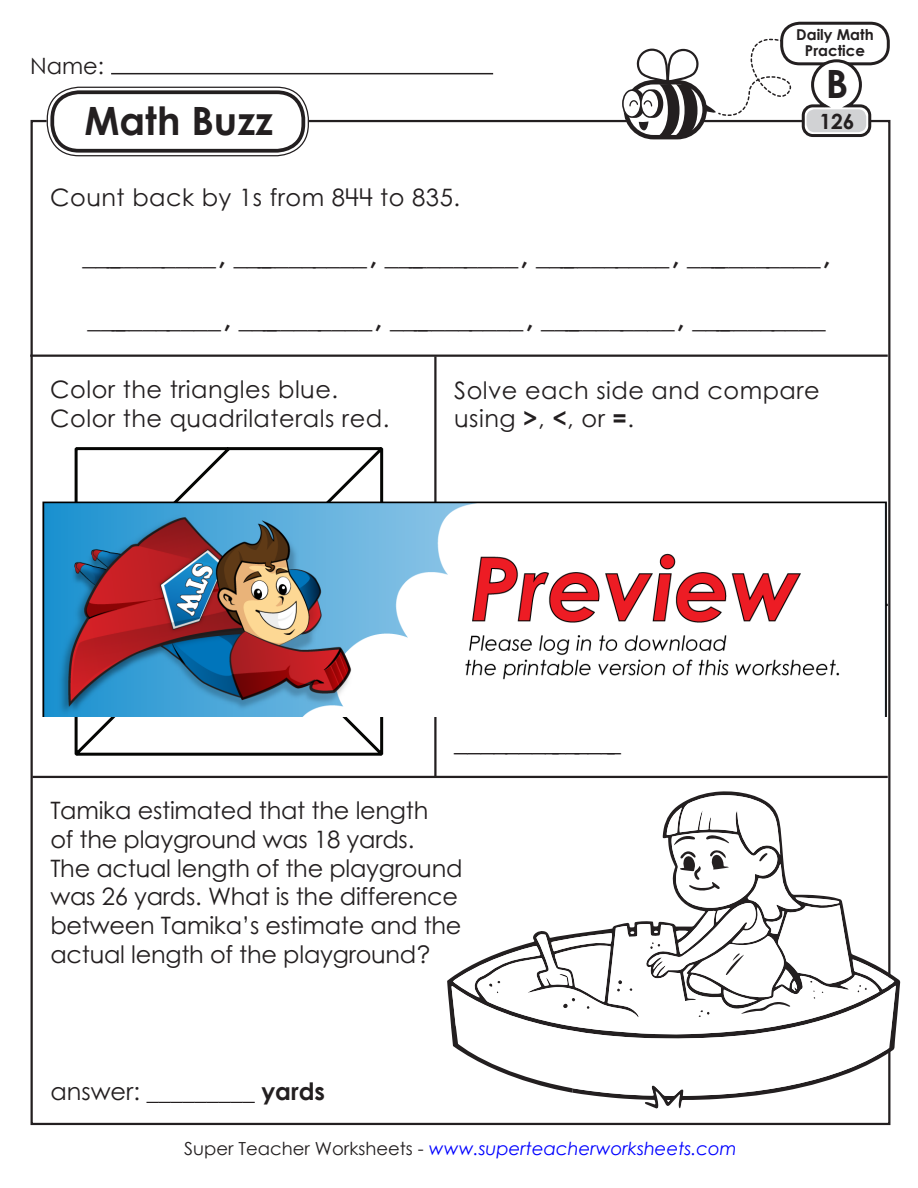
<style>
.page{position:relative;width:918px;height:1188px;background:#fff}
.page>*{position:absolute;margin:0;border:0;box-sizing:border-box;transform-origin:0 0}
.t1{font:700 39px "Century Gothic 2";color:#231f20}
.t2{font:700 27px "Century STW4";color:#231f20}
.t3{font:27px "Century STW4";color:#231f20}
.t4{font:24px/28.8px "Century STW4";letter-spacing:-.01em;color:#231f20}
.t5{font:24px/28.8px "Century STW4";letter-spacing:.02em;color:#231f20}
.t6{font:22.5px "Century Gothic 2";color:#231f20}
.t7{font:700 21px "Century Gothic 2";color:#231f20}
.t8{font:italic 18px "Century Gothic 2";color:#00f}
.t9{font:700 15px/15.8px "Century Gothic 2";color:#231f20;text-align:center}
.s1{font-weight:700}
.s2{font-style:normal;color:#231f20}
</style>
<div class="page">
<div style="left:47px;top:87px;width:262px;height:69px;border:8px solid #fff;border-radius:28px"></div>
<div style="left:50px;top:90px;width:255px;height:63px;background:#fff;border-radius:28px"></div>
<div style="left:47px;top:87px;width:262px;height:69px;border:1px solid #231f20;border-radius:32px"></div>
<div style="left:50px;top:90px;width:255px;height:63px;border:4px solid #231f20;border-radius:27px"></div>
<hr style="left:111px;top:73px;width:382px;height:1px;background:#231f20">
<div style="left:780px;top:22px;width:110px;height:43px;border:3px solid #231f20;border-radius:18px"></div>
<svg style="left:800px;top:59px;width:73px;height:78px"></svg>
<div style="left:807px;top:109px;width:59px;height:23px;background:#d1d2d4;border-radius:8px"></div>
<svg style="left:622px;top:38px;width:171px;height:101px"></svg>
<hr style="left:434px;top:356px;width:3px;height:422px;background:#231f20">
<hr style="left:30px;top:355px;width:858px;height:2px;background:#231f20">
<hr style="left:434px;top:604px;width:454px;height:2px;background:#231f20">
<hr style="left:32px;top:776px;width:856px;height:2px;background:#231f20">
<svg style="left:72px;top:447px;width:312px;height:309px"></svg>
<svg style="left:447px;top:791px;width:453px;height:318px"></svg>
<svg style="left:451px;top:986px;width:445px;height:110px"></svg>
<svg style="left:477px;top:924px;width:402px;height:111px"></svg>
<svg style="left:648px;top:795px;width:246px;height:222px"></svg>
<svg style="left:451px;top:933px;width:171px;height:160px"></svg>
<img style="left:42px;top:484px;width:845px;height:232px">
<p class="t6" style="left:30px;top:50px;width:75px">Name:</p>
<h1 class="t1" style="left:84px;top:92px;width:190px">Math Buzz</h1>
<p class="t5" style="left:50px;top:182px;width:411px">Count back by 1s from 844 to 835.</p>
<p class="t9" style="left:796px;top:26px;width:79px">Daily Math<br>Practice</p>
<h1 class="t1" style="left:826px;top:54px;width:24px">B</h1>
<p class="t7" style="left:819px;top:105px;width:37px">126</p>
<p class="t2" style="left:82px;top:235px;width:750px">___________, ___________, ___________, ___________, ___________,</p>
<p class="t2" style="left:88px;top:298px;width:740px">___________, ___________, ___________, ___________, ___________</p>
<p class="t5" style="left:50px;top:375px;width:341px">Color the triangles blue.<br>Color the quadrilaterals red.</p>
<p class="t5" style="left:454px;top:375px;width:367px">Solve each side and compare using <span class="s1">&gt;</span>, <span class="s1">&lt;</span>, or <span class="s1">=</span>.</p>
<p class="t3" style="left:454px;top:722px;width:168px">______________</p>
<p class="t4" style="left:50px;top:796px;width:414px">Tamika estimated that the length<br>of the playground was 18 yards.<br>The actual length of the playground was 26 yards. What is the difference between Tamika’s estimate and the actual length of the playground?</p>
<p class="t4" style="left:50px;top:1077px;width:276px">answer: _________ <span class="s1">yards</span></p>
<p class="t8" style="left:184px;top:1136px;width:554px"><span class="s2">Super Teacher Worksheets -</span> www.superteacherworksheets.com</p>
</div>
